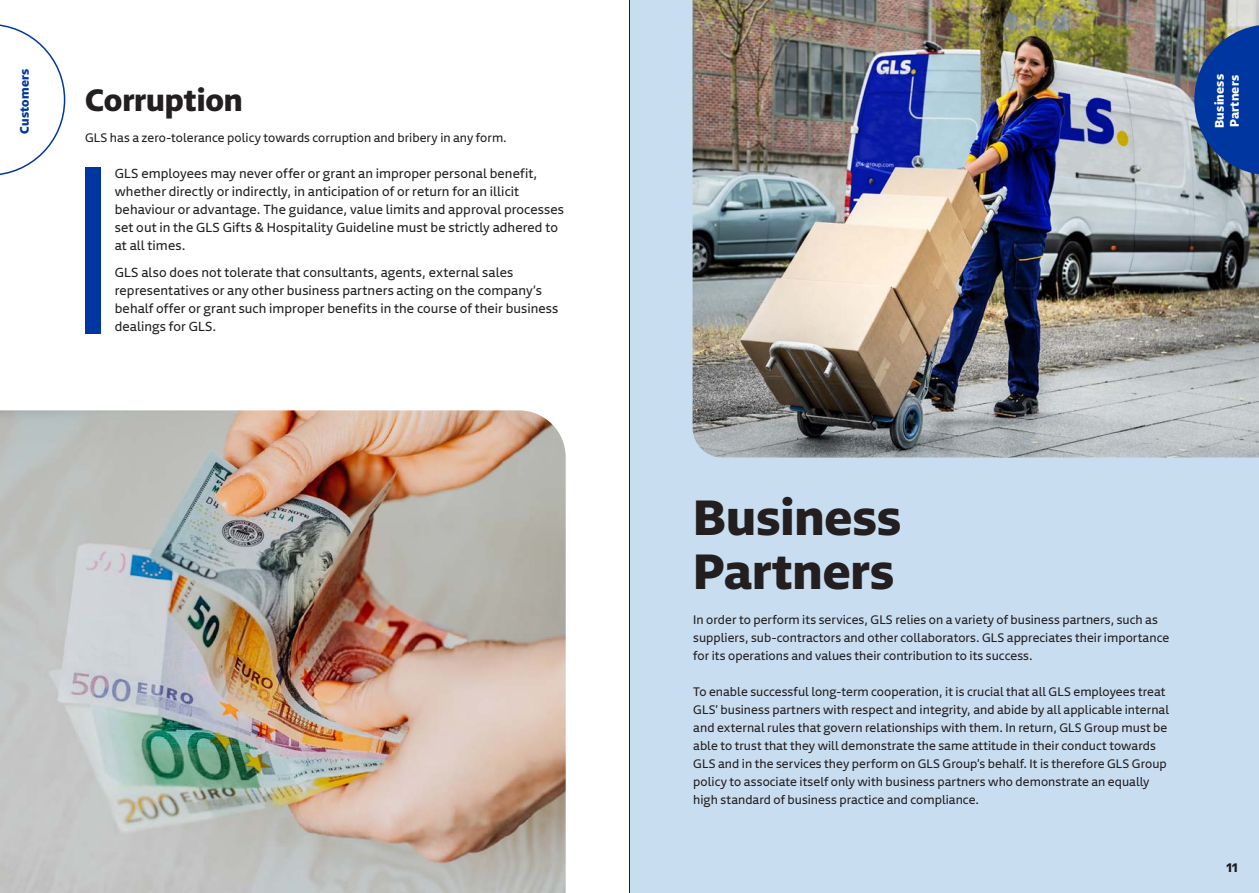
<style>
.page{position:relative;width:1259px;height:893px;background:#fff}
.page>*{position:absolute;margin:0;border:0;box-sizing:border-box;transform-origin:0 0}
.t1{font:700 48px/54px "Newson";color:#231f20}
.t2{font:700 30px "Newson";color:#231f20}
.t3{font:12.75px/18px "Newson GLSDTP";letter-spacing:.01em;color:#231f20}
.t4{font:12px/18px "Newson GLSDTP";letter-spacing:.005em;color:#231f20}
.t5{font:700 12px/15px "Newson";letter-spacing:.02em;color:#fff}
.t6{font:700 12px "Newson";letter-spacing:.015em;color:#0036a0}
.t7{font:700 12px "Newson GLSDTP";color:#231f20}
</style>
<div class="page">
<svg style="left:0;top:24px;width:66px;height:151px"></svg>
<div style="left:629px;top:0;width:630px;height:893px;background:#c9ddf1"></div>
<img style="left:692px;top:0;width:567px;height:458px">
<img style="left:0;top:410px;width:566px;height:483px">
<img style="left:1192px;top:23px;width:67px;height:154px">
<div style="left:85px;top:168px;width:16px;height:166px;background:#0036a0"></div>
<hr style="left:629px;top:0;width:1px;height:893px;background:#231f20">
<p class="t6" style="left:13px;top:134px;width:66px;rotate:-90deg">Customers</p>
<h2 class="t2" style="left:85px;top:73px;width:159px">Corruption</h2>
<p class="t4" style="left:85px;top:127px;width:423px">GLS has a zero-tolerance policy towards corruption and bribery in any form.</p>
<p class="t3" style="left:115px;top:163px;width:450px">GLS employees may never offer or grant an improper personal benefit, whether directly or indirectly, in anticipation of or return for an illicit behaviour or advantage. The guidance, value limits and approval processes set out in the GLS Gifts &amp; Hospitality Guideline must be strictly adhered to at all times.</p>
<p class="t3" style="left:115px;top:261px;width:445px">GLS also does not tolerate that consultants, agents, external sales representatives or any other business partners acting on the company’s behalf offer or grant such improper benefits in the course of their business dealings for GLS.</p>
<p class="t5" style="left:1210px;top:128px;width:55px;rotate:-90deg">Business<br>Partners</p>
<h1 class="t1" style="left:693px;top:483px;width:210px">Business<br>Partners</h1>
<p class="t4" style="left:693px;top:609px;width:477px">In order to perform its services, GLS relies on a variety of business partners, such as suppliers, sub-contractors and other collaborators. GLS appreciates their importance for its operations and values their contribution to its success.</p>
<p class="t4" style="left:693px;top:681px;width:477px">To enable successful long-term cooperation, it is crucial that all GLS employees treat GLS’ business partners with respect and integrity, and abide by all applicable internal and external rules that govern relationships with them. In return, GLS Group must be able to trust that they will demonstrate the same attitude in their conduct towards GLS and in the services they perform on GLS Group’s behalf. It is therefore GLS Group policy to associate itself only with business partners who demonstrate an equally high standard of business practice and compliance.</p>
<p class="t7" style="left:1226px;top:857px;width:13px">11</p>
</div>
